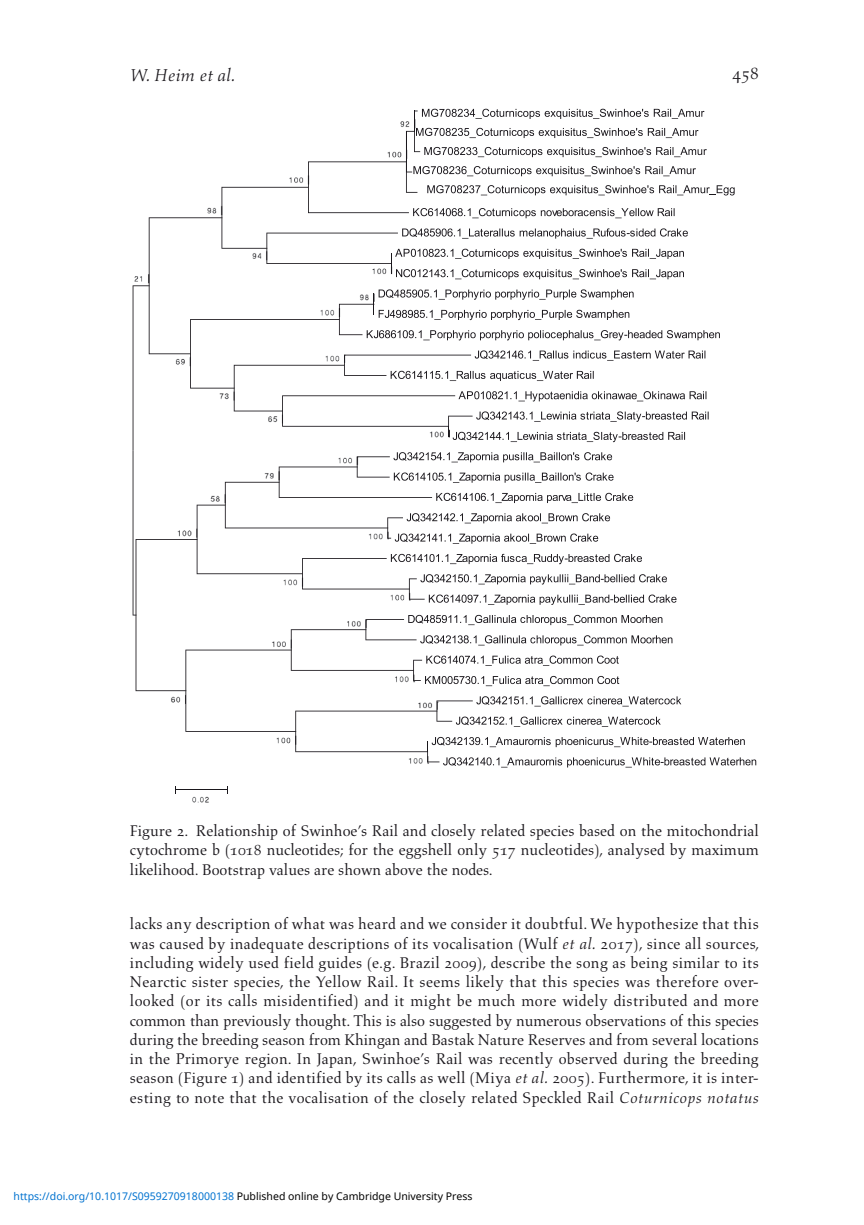
<style>
.page{position:relative;width:864px;height:1225px;background:#fff}
.page>*{position:absolute;margin:0;border:0;box-sizing:border-box;transform-origin:0 0}
.t1{font:italic 17.5px "Aldus";color:#1a171c}
.t2{font:17.5px "Aldus Roman SC";color:#1a171c}
.t3{font:15.75px/19.2px "Aldus";letter-spacing:.01em;color:#1a171c;text-align:justify}
.t4{font:10.5px "Noto Sans";color:#0172cf}
.s1{font-family:"Aldus Roman SC"}
.s2{font-style:italic}
.s3{color:#000}
</style>
<div class="page">
<svg style="left:132px;top:109px;width:623px;height:658px"></svg>
<hr style="left:175px;top:789px;width:53px;height:1px;background:#1a171c">
<p class="t1" style="left:130px;top:65px;width:107px">W. Heim et al.</p>
<p class="t2" style="left:732px;top:63px;width:28px">458</p>
<p class="t3" style="left:130px;top:821px;width:630px">Figure <span class="s1">2</span>. Relationship of Swinhoe’s Rail and closely related species based on the mitochondrial cytochrome b (<span class="s1">1018</span> nucleotides; for the eggshell only <span class="s1">517</span> nucleotides), analysed by maximum likelihood. Bootstrap values are shown above the nodes.</p>
<p class="t3" style="left:130px;top:915px;width:630px">lacks any description of what was heard and we consider it doubtful. We hypothesize that this was caused by inadequate descriptions of its vocalisation (Wulf <span class="s2">et al.</span> <span class="s1">2017</span>), since all sources, including widely used field guides (e.g. Brazil <span class="s1">2009</span>), describe the song as being similar to its Nearctic sister species, the Yellow Rail. It seems likely that this species was therefore over&shy;looked (or its calls misidentified) and it might be much more widely distributed and more common than previously thought. This is also suggested by numerous observations of this species during the breeding season from Khingan and Bastak Nature Reserves and from several locations in the Primorye region. In Japan, Swinhoe’s Rail was recently observed during the breeding season (Figure <span class="s1">1</span>) and identified by its calls as well (Miya <span class="s2">et al.</span> <span class="s1">2005</span>). Furthermore, it is inter&shy;esting to note that the vocalisation of the closely related Speckled Rail <span class="s2">Coturnicops notatus</span></p>
<p class="t4" style="left:14px;top:1189px;width:460px">https://doi.org/10.1017/S0959270918000138 <span class="s3">Published online by Cambridge University Press</span></p>
</div>
